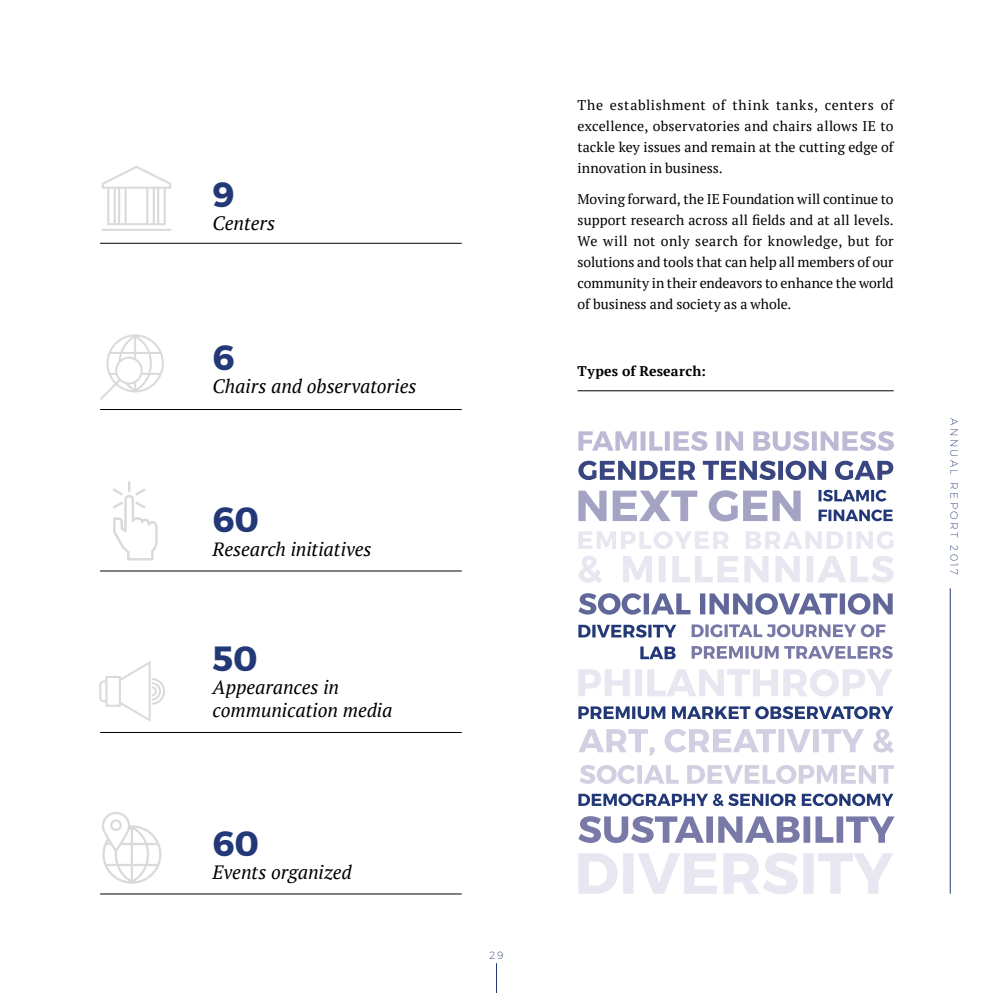
<style>
.page{position:relative;width:993px;height:993px;background:#fff}
.page>*{position:absolute;margin:0;border:0;box-sizing:border-box;transform-origin:0 0}
.t1{font:700 35px "Montserrat";color:#233977}
.t2{font:italic 19.25px/23.1px "PT Serif";letter-spacing:-.005em;color:#000}
.t3{font:14px/21px "PT Serif";color:#000;text-align:justify}
.t4{font:700 14px "PT Serif";letter-spacing:.015em;color:#000}
.t5{font:200 10.5px "Montserrat";letter-spacing:.225em;color:#233977}
</style>
<div class="page">
<hr style="left:949px;top:588px;width:1px;height:305px;background:#233977">
<hr style="left:496px;top:962px;width:1px;height:30px;background:#233977">
<hr style="left:577px;top:390px;width:316px;height:1px;background:#000">
<svg style="left:100px;top:334px;width:64px;height:65px"></svg>
<svg style="left:102px;top:166px;width:69px;height:65px"></svg>
<svg style="left:102px;top:812px;width:59px;height:71px"></svg>
<svg style="left:113px;top:481px;width:45px;height:79px"></svg>
<svg style="left:99px;top:661px;width:66px;height:60px"></svg>
<hr style="left:100px;top:243px;width:361px;height:1px;background:#000">
<hr style="left:100px;top:409px;width:361px;height:1px;background:#000">
<hr style="left:100px;top:570px;width:361px;height:1px;background:#000">
<hr style="left:100px;top:732px;width:361px;height:1px;background:#000">
<hr style="left:100px;top:893px;width:361px;height:1px;background:#000">
<svg style="left:578px;top:593px;width:314px;height:21px"></svg>
<svg style="left:578px;top:431px;width:315px;height:20px"></svg>
<svg style="left:578px;top:853px;width:315px;height:40px"></svg>
<svg style="left:578px;top:669px;width:314px;height:27px"></svg>
<svg style="left:578px;top:490px;width:222px;height:31px"></svg>
<svg style="left:818px;top:509px;width:74px;height:12px"></svg>
<svg style="left:818px;top:489px;width:68px;height:12px"></svg>
<svg style="left:578px;top:793px;width:315px;height:13px"></svg>
<svg style="left:578px;top:460px;width:315px;height:20px"></svg>
<svg style="left:578px;top:706px;width:315px;height:13px"></svg>
<svg style="left:578px;top:816px;width:316px;height:26px"></svg>
<svg style="left:579px;top:556px;width:314px;height:27px"></svg>
<svg style="left:578px;top:531px;width:315px;height:18px"></svg>
<svg style="left:691px;top:646px;width:201px;height:12px"></svg>
<svg style="left:691px;top:624px;width:194px;height:13px"></svg>
<svg style="left:640px;top:646px;width:35px;height:13px"></svg>
<svg style="left:578px;top:624px;width:98px;height:13px"></svg>
<svg style="left:579px;top:765px;width:314px;height:18px"></svg>
<svg style="left:578px;top:729px;width:315px;height:26px"></svg>
<h1 class="t1" style="left:212px;top:172px;width:24px">9</h1>
<h2 class="t2" style="left:212px;top:211px;width:64px">Centers</h2>
<h1 class="t1" style="left:212px;top:336px;width:24px">6</h1>
<h2 class="t2" style="left:212px;top:375px;width:205px">Chairs and observatories</h2>
<h1 class="t1" style="left:212px;top:498px;width:48px">60</h1>
<h2 class="t2" style="left:212px;top:537px;width:160px">Research initiatives</h2>
<h1 class="t1" style="left:212px;top:636px;width:47px">50</h1>
<h2 class="t2" style="left:212px;top:675px;width:181px">Appearances in communication media</h2>
<h1 class="t1" style="left:212px;top:821px;width:48px">60</h1>
<h2 class="t2" style="left:212px;top:860px;width:141px">Events organized</h2>
<p class="t5" style="left:489px;top:948px;width:15px">29</p>
<p class="t3" style="left:577px;top:94px;width:317px">The establishment of think tanks, centers of excellence, observatories and chairs allows IE to tackle key issues and remain at the cutting edge of innovation in business.</p>
<p class="t3" style="left:577px;top:188px;width:317px">Moving forward, the IE Foundation will continue to support research across all fields and at all levels.<br>We will not only search for knowledge, but for solutions and tools that can help all members of our community in their endeavors to enhance the world of business and society as a whole.</p>
<p class="t4" style="left:577px;top:361px;width:130px">Types of Research:</p>
<p class="t5" style="left:960px;top:418px;width:158px;rotate:90deg">ANNUAL REPORT 2017</p>
</div>
